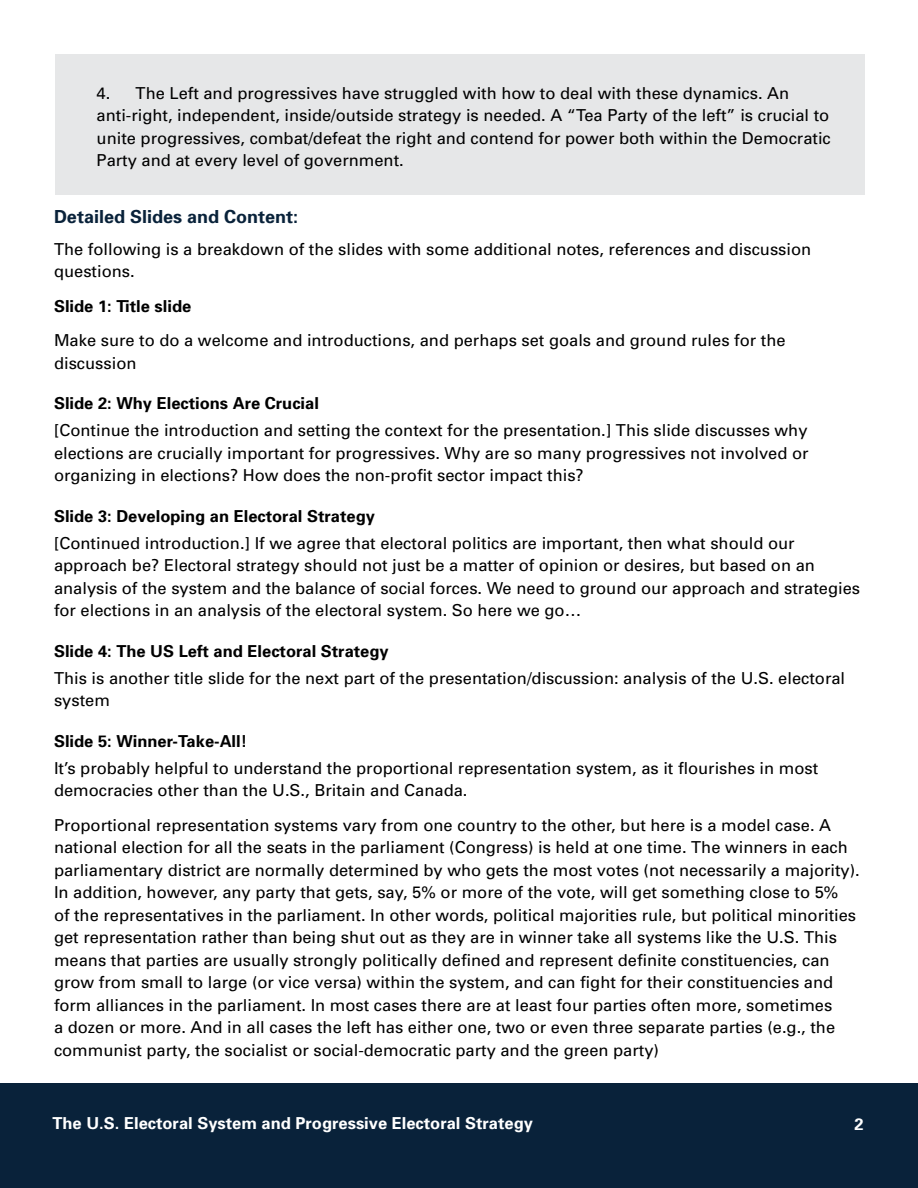
<style>
.page{position:relative;width:918px;height:1188px;background:#fff}
.page>*{position:absolute;margin:0;border:0;box-sizing:border-box;transform-origin:0 0}
.t1{font:700 18px "Univers";color:#09223a}
.t2{font:16.5px/22.5px "Univers";color:#000}
.t3{font:700 16.5px "Univers";color:#000}
.t4{font:700 16.5px "Univers";color:#fff}
</style>
<div class="page">
<div style="left:0;top:1084px;width:918px;height:104px;background:#09223a"></div>
<div style="left:55px;top:54px;width:810px;height:140px;background:#e6e7e8"></div>
<p class="t2" style="left:97px;top:82px;width:736px">4. The Left and progressives have struggled with how to deal with these dynamics. An anti-right, independent, inside/outside strategy is needed. A “Tea Party of the left” is crucial to unite progressives, combat/defeat the right and contend for power both within the Democratic Party and at every level of government.</p>
<p class="t1" style="left:54px;top:206px;width:246px">Detailed Slides and Content:</p>
<p class="t2" style="left:54px;top:238px;width:759px">The following is a breakdown of the slides with some additional notes, references and discussion questions.</p>
<p class="t3" style="left:54px;top:296px;width:139px">Slide 1: Title slide</p>
<p class="t2" style="left:54px;top:329px;width:733px">Make sure to do a welcome and introductions, and perhaps set goals and ground rules for the discussion</p>
<p class="t3" style="left:54px;top:393px;width:267px">Slide 2: Why Elections Are Crucial</p>
<p class="t2" style="left:54px;top:419px;width:756px;text-align:justify">[Continue the introduction and setting the context for the presentation.] This slide discusses why elections are crucially important for progressives. Why are so many progressives not involved or organizing in elections? How does the non-profit sector impact this?</p>
<p class="t3" style="left:54px;top:506px;width:322px">Slide 3: Developing an Electoral Strategy</p>
<p class="t2" style="left:54px;top:532px;width:808px">[Continued introduction.] If we agree that electoral politics are important, then what should our approach be? Electoral strategy should not just be a matter of opinion or desires, but based on an analysis of the system and the balance of social forces. We need to ground our approach and strategies for elections in an analysis of the electoral system. So here we go…</p>
<p class="t3" style="left:54px;top:641px;width:336px">Slide 4: The US Left and Electoral Strategy</p>
<p class="t2" style="left:54px;top:667px;width:793px">This is another title slide for the next part of the presentation/discussion: analysis of the U.S. electoral system</p>
<p class="t3" style="left:54px;top:731px;width:195px">Slide 5: Winner-Take-All!</p>
<p class="t2" style="left:54px;top:757px;width:766px">It’s probably helpful to understand the proportional representation system, as it flourishes in most democracies other than the U.S., Britain and Canada.</p>
<p class="t2" style="left:54px;top:814px;width:807px">Proportional representation systems vary from one country to the other, but here is a model case. A national election for all the seats in the parliament (Congress) is held at one time. The winners in each parliamentary district are normally determined by who gets the most votes (not necessarily a majority).<br>In addition, however, any party that gets, say, 5% or more of the vote, will get something close to 5%<br>of the representatives in the parliament. In other words, political majorities rule, but political minorities get representation rather than being shut out as they are in winner take all systems like the U.S. This means that parties are usually strongly politically defined and represent definite constituencies, can grow from small to large (or vice versa) within the system, and can fight for their constituencies and form alliances in the parliament. In most cases there are at least four parties often more, sometimes<br>a dozen or more. And in all cases the left has either one, two or even three separate parties (e.g., the communist party, the socialist or social-democratic party and the green party)</p>
<p class="t4" style="left:52px;top:1113px;width:482px">The U.S. Electoral System and Progressive Electoral Strategy</p>
<p class="t4" style="left:855px;top:1114px;width:11px">2</p>
</div>
